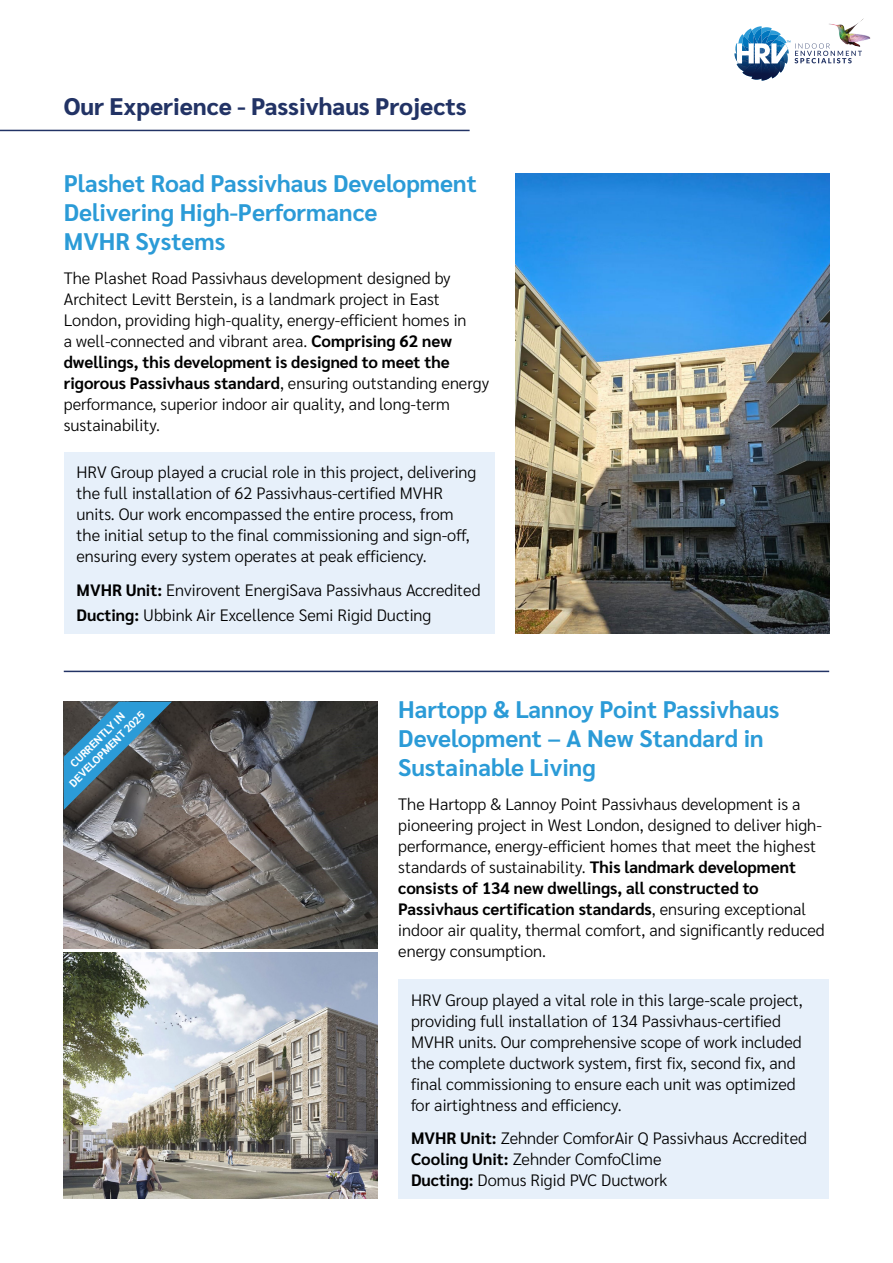
<style>
.page{position:relative;width:893px;height:1263px;background:#fff}
.page>*{position:absolute;margin:0;border:0;box-sizing:border-box;transform-origin:0 0}
.t1{font:700 24px/28.8px "Sarabun";color:#2b9bd7}
.t2{font:800 24px "Sarabun";color:#223365}
.t3{font:300 16.5px/21px "Sarabun";color:#000}
.t4{font:700 10.8px/13.2px "Sarabun";color:#fff;text-align:center}
.s1{font-weight:700}
</style>
<div class="page">
<img style="left:829px;top:18px;width:42px;height:23px">
<img style="left:734px;top:26px;width:128px;height:55px">
<hr style="left:0;top:130px;width:470px;height:1px;background:#223365">
<hr style="left:64px;top:671px;width:765px;height:1px;background:#223365">
<img style="left:516px;top:174px;width:313px;height:460px">
<img style="left:64px;top:702px;width:313px;height:246px">
<img style="left:64px;top:952px;width:313px;height:247px">
<div style="left:64px;top:452px;width:431px;height:182px;background:#e7f0fa"></div>
<div style="left:398px;top:979px;width:431px;height:220px;background:#e7f0fa"></div>
<svg style="left:64px;top:702px;width:108px;height:108px;background:#487085"></svg>
<h1 class="t2" style="left:64px;top:93px;width:404px">Our Experience - Passivhaus Projects</h1>
<h1 class="t1" style="left:64px;top:169px;width:415px">Plashet Road Passivhaus Development<br>Delivering High-Performance<br>MVHR Systems</h1>
<p class="t3" style="left:64px;top:267px;width:427px">The Plashet Road Passivhaus development designed by Architect Levitt Berstein, is a landmark project in East London, providing high-quality, energy-efficient homes in<br>a well-connected and vibrant area. <span class="s1">Comprising 62 new dwellings, this development is designed to meet the rigorous Passivhaus standard</span>, ensuring outstanding energy performance, superior indoor air quality, and long-term sustainability.</p>
<p class="t3" style="left:77px;top:462px;width:401px">HRV Group played a crucial role in this project, delivering the full installation of 62 Passivhaus-certified MVHR units. Our work encompassed the entire process, from the initial setup to the final commissioning and sign-off, ensuring every system operates at peak efficiency.</p>
<p class="t3" style="left:77px;top:578px;width:406px;line-height:25.2px"><span class="s1">MVHR Unit:</span> Envirovent EnergiSava Passivhaus Accredited<br><span class="s1">Ducting:</span> Ubbink Air Excellence Semi Rigid Ducting</p>
<p class="t4" style="left:57px;top:771px;width:103px;rotate:-45deg">CURRENTLY IN<br>DEVELOPMENT 2025</p>
<h1 class="t1" style="left:398px;top:696px;width:383px">Hartopp &amp; Lannoy Point Passivhaus<br>Development – A New Standard in<br>Sustainable Living</h1>
<p class="t3" style="left:398px;top:794px;width:428px">The Hartopp &amp; Lannoy Point Passivhaus development is a pioneering project in West London, designed to deliver high&shy;performance, energy-efficient homes that meet the highest standards of sustainability. <span class="s1">This landmark development consists of 134 new dwellings, all constructed to Passivhaus certification standards</span>, ensuring exceptional indoor air quality, thermal comfort, and significantly reduced energy consumption.</p>
<p class="t3" style="left:411px;top:989px;width:393px">HRV Group played a vital role in this large-scale project, providing full installation of 134 Passivhaus-certified MVHR units. Our comprehensive scope of work included the complete ductwork system, first fix, second fix, and final commissioning to ensure each unit was optimized for airtightness and efficiency.</p>
<p class="t3" style="left:411px;top:1128px;width:397px"><span class="s1">MVHR Unit:</span> Zehnder ComforAir Q Passivhaus Accredited<br><span class="s1">Cooling Unit:</span> Zehnder ComfoClime<br><span class="s1">Ducting:</span> Domus Rigid PVC Ductwork</p>
</div>
